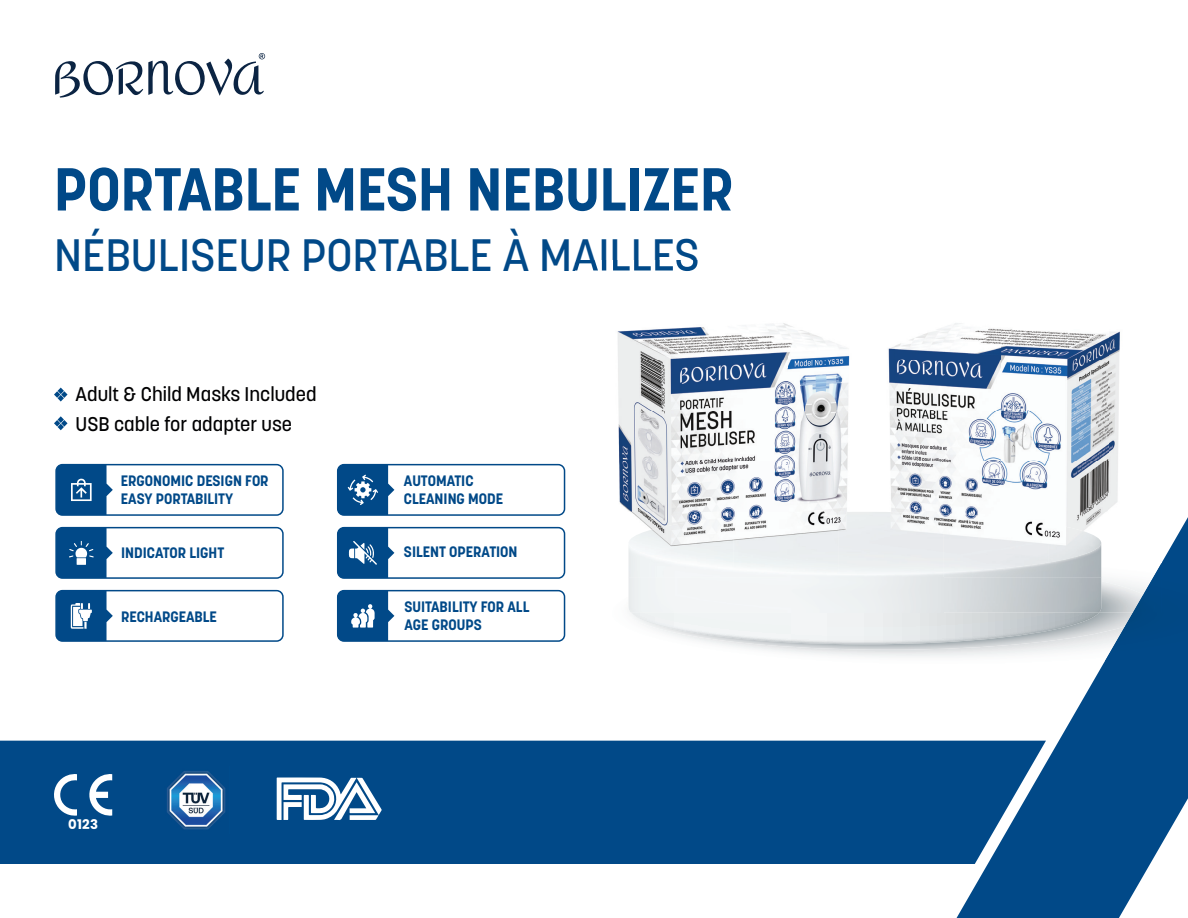
<style>
.page{position:relative;width:1188px;height:918px;background:#fff}
.page>*{position:absolute;margin:0;border:0;box-sizing:border-box;transform-origin:0 0}
.t1{font:700 60px "Korolev";color:#014988}
.t2{font:500 45px "Korolev";color:#014988}
.t3{font:500 19.65px/29.1px "Korolev";color:#000002}
.t4{font:700 15px/18px "Korolev";color:#014988}
.t5{font:700 13.35px "Poppins";color:#fff}
</style>
<div class="page">
<div style="left:0;top:741px;width:957px;height:123px;background:#014988"></div>
<svg style="left:957px;top:517px;width:231px;height:401px;fill:#014988"></svg>
<svg style="left:1119px;top:798px;width:69px;height:120px"></svg>
<svg style="left:55px;top:53px;width:210px;height:45px"></svg>
<svg style="left:277px;top:777px;width:105px;height:43px"></svg>
<svg style="left:88px;top:773px;width:24px;height:43px"></svg>
<svg style="left:53px;top:773px;width:24px;height:43px"></svg>
<img style="left:162px;top:767px;width:67px;height:66px">
<img style="left:617px;top:328px;width:65px;height:234px">
<img style="left:682px;top:323px;width:426px;height:189px">
<img style="left:1108px;top:331px;width:54px;height:231px">
<img style="left:682px;top:512px;width:52px;height:5px">
<img style="left:944px;top:512px;width:34px;height:2px">
<img style="left:1049px;top:512px;width:60px;height:50px">
<svg style="left:628px;top:563px;width:560px;height:104px"></svg>
<img style="left:576px;top:260px;width:122px;height:11px">
<img style="left:1101px;top:562px;width:58px;height:19px">
<img style="left:1143px;top:567px;width:19px;height:45px">
<img style="left:628px;top:597px;width:1px;height:15px">
<img style="left:1101px;top:581px;width:42px;height:31px">
<img style="left:1133px;top:595px;width:21px;height:17px">
<img style="left:629px;top:517px;width:105px;height:25px">
<img style="left:734px;top:512px;width:210px;height:60px">
<img style="left:944px;top:514px;width:105px;height:28px">
<img style="left:1049px;top:523px;width:52px;height:19px">
<div style="left:629px;top:542px;width:157px;height:70px;background:#f3f5f6"></div>
<img style="left:786px;top:572px;width:158px;height:40px">
<img style="left:944px;top:542px;width:157px;height:70px">
<div style="left:55px;top:590px;width:229px;height:52px;border:2px solid #014988;border-radius:6px"></div>
<div style="left:55px;top:527px;width:229px;height:52px;border:2px solid #014988;border-radius:6px"></div>
<div style="left:55px;top:464px;width:229px;height:52px;border:2px solid #014988;border-radius:6px"></div>
<div style="left:337px;top:590px;width:228px;height:52px;border:2px solid #014988;border-radius:6px"></div>
<div style="left:337px;top:527px;width:228px;height:52px;border:2px solid #014988;border-radius:6px"></div>
<div style="left:337px;top:464px;width:228px;height:52px;border:2px solid #014988;border-radius:6px"></div>
<svg style="left:338px;top:465px;width:56px;height:50px;background:#2e699d"></svg>
<svg style="left:338px;top:591px;width:56px;height:50px"></svg>
<svg style="left:338px;top:528px;width:56px;height:50px;background:#2f6a9d"></svg>
<svg style="left:56px;top:591px;width:57px;height:50px"></svg>
<svg style="left:56px;top:528px;width:57px;height:50px;background:#2b679b"></svg>
<svg style="left:56px;top:465px;width:57px;height:50px;background:#2a669b"></svg>
<svg style="left:54px;top:388px;width:14px;height:14px"></svg>
<svg style="left:54px;top:416px;width:14px;height:14px"></svg>
<h1 class="t1" style="left:54px;top:152px;width:681px">PORTABLE MESH NEBULIZER</h1>
<h2 class="t2" style="left:54px;top:226px;width:647px">NÉBULISEUR PORTABLE À MAILLES</h2>
<h3 class="t3" style="left:76px;top:380px;width:243px">Adult &amp; Child Masks Included<br>USB cable for adapter use</h3>
<p class="t4" style="left:121px;top:472px;width:149px">ERGONOMIC DESIGN FOR<br>EASY PORTABILITY</p>
<p class="t4" style="left:121px;top:544px;width:105px">INDICATOR LIGHT</p>
<p class="t4" style="left:121px;top:607px;width:97px">RECHARGEABLE</p>
<p class="t5" style="left:68px;top:817px;width:32px">0123</p>
<p class="t4" style="left:404px;top:472px;width:101px">AUTOMATIC<br>CLEANING MODE</p>
<p class="t4" style="left:404px;top:543px;width:115px">SILENT OPERATION</p>
<p class="t4" style="left:405px;top:598px;width:126px">SUITABILITY FOR ALL<br>AGE GROUPS</p>
</div>
